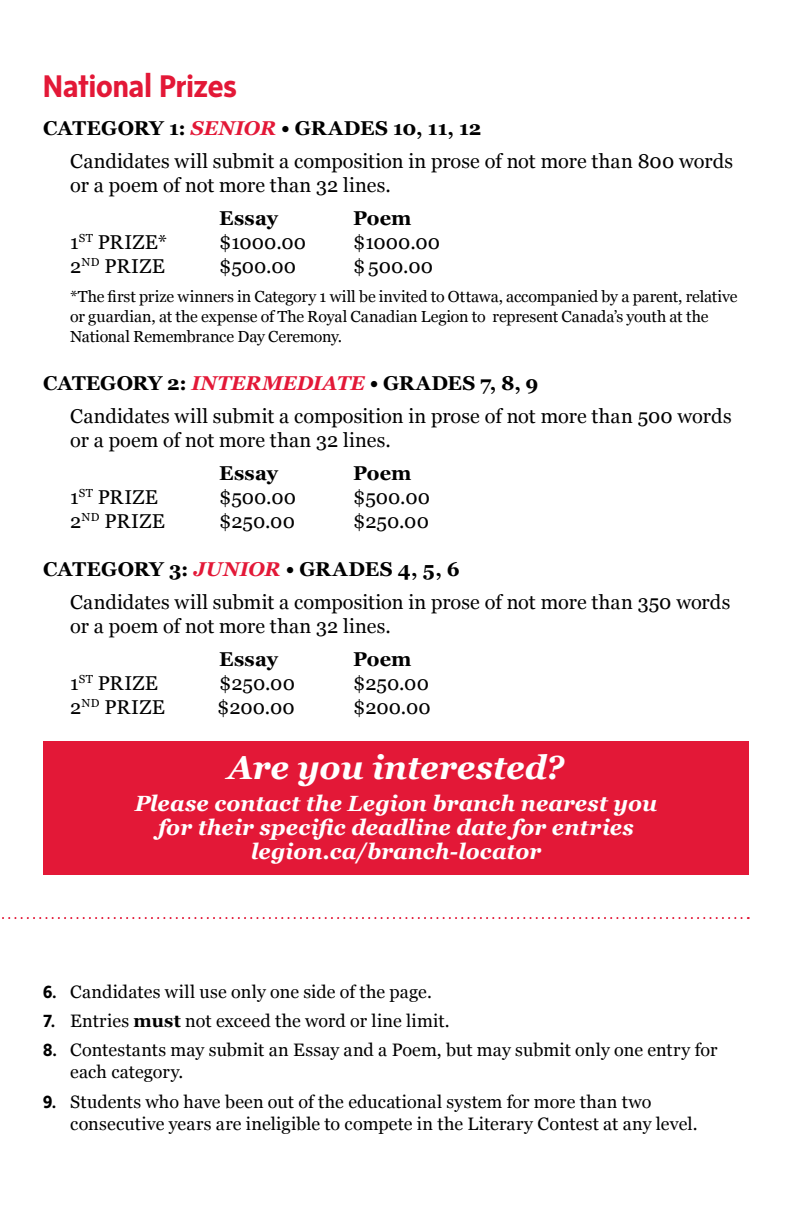
<style>
.page{position:relative;width:792px;height:1224px;background:#fff}
.page>*{position:absolute;margin:0;border:0;box-sizing:border-box;transform-origin:0 0}
.t1{font:italic 700 33.4px "Georgia";letter-spacing:-.005em;color:#fff}
.t2{font:700 32px "Sense";letter-spacing:-.005em;color:#e31837}
.t3{font:italic 700 22px/24px "Georgia";color:#fff;text-align:center}
.t4{font:20px/33px "Georgia";letter-spacing:.005em;color:#000}
.t5{font:700 20px "Georgia";letter-spacing:.01em;color:#000}
.t6{font:18px/22px "Georgia";letter-spacing:.005em;color:#000}
.t7{font:16px/20px "Georgia";letter-spacing:-.005em;color:#000}
.s1{font-weight:700}
.s2{font-weight:700;font-style:italic;color:#e31837}
.s3{font-family:"Sense";font-weight:700}
</style>
<div class="page">
<svg style="left:2px;top:917px;width:747px;height:2px"></svg>
<div style="left:43px;top:741px;width:706px;height:134px;background:#e31837"></div>
<h2 class="t2" style="left:43px;top:67px;width:195px">National Prizes</h2>
<p class="t4" style="left:70px;top:111px;width:664px;text-indent:-27px"><span class="s1">CATEGORY 1:</span> <span class="s2">SENIOR</span> <span class="s1">• GRADES 10, 11, 12<br></span>Candidates will submit a composition in prose of not more than 800 words</p>
<p class="t4" style="left:70px;top:168px;width:322px">or a poem of not more than 32 lines.</p>
<p class="t5" style="left:219px;top:203px;width:60px">Essay</p>
<p class="t5" style="left:353px;top:203px;width:60px">Poem</p>
<p class="t4" style="left:70px;top:225px;width:99px">1<sup>ST</sup> PRIZE*</p>
<p class="t4" style="left:219px;top:225px;width:89px">$1000.00</p>
<p class="t4" style="left:353px;top:225px;width:89px">$1000.00</p>
<p class="t4" style="left:70px;top:249px;width:96px">2<sup>ND</sup> PRIZE</p>
<p class="t4" style="left:219px;top:249px;width:78px">$500.00</p>
<p class="t4" style="left:353px;top:249px;width:81px">$500.00</p>
<p class="t7" style="left:70px;top:286px;width:669px">*The first prize winners in Category 1 will be invited to Ottawa, accompanied by a parent, relative or guardian, at the expense of The Royal Canadian Legion to represent Canada’s youth at the<br>National Remembrance Day Ceremony.</p>
<p class="t4" style="left:70px;top:366px;width:663px;text-indent:-27px"><span class="s1">CATEGORY 2:</span> <span class="s2">INTERMEDIATE</span> <span class="s1">• GRADES 7, 8, 9<br></span>Candidates will submit a composition in prose of not more than 500 words</p>
<p class="t4" style="left:70px;top:423px;width:322px">or a poem of not more than 32 lines.</p>
<p class="t5" style="left:219px;top:458px;width:60px">Essay</p>
<p class="t5" style="left:353px;top:458px;width:60px">Poem</p>
<p class="t4" style="left:70px;top:480px;width:89px">1<sup>ST</sup> PRIZE</p>
<p class="t4" style="left:219px;top:480px;width:78px">$500.00</p>
<p class="t4" style="left:353px;top:480px;width:78px">$500.00</p>
<p class="t4" style="left:70px;top:504px;width:96px">2<sup>ND</sup> PRIZE</p>
<p class="t4" style="left:219px;top:504px;width:77px">$250.00</p>
<p class="t4" style="left:353px;top:504px;width:77px">$250.00</p>
<p class="t4" style="left:70px;top:552px;width:662px;text-indent:-27px"><span class="s1">CATEGORY 3:</span> <span class="s2">JUNIOR</span> <span class="s1">• GRADES 4, 5, 6<br></span>Candidates will submit a composition in prose of not more than 350 words</p>
<p class="t4" style="left:70px;top:609px;width:322px">or a poem of not more than 32 lines.</p>
<p class="t5" style="left:219px;top:644px;width:60px">Essay</p>
<p class="t5" style="left:353px;top:644px;width:60px">Poem</p>
<p class="t4" style="left:70px;top:666px;width:89px">1<sup>ST</sup> PRIZE</p>
<p class="t4" style="left:219px;top:666px;width:77px">$250.00</p>
<p class="t4" style="left:353px;top:666px;width:77px">$250.00</p>
<p class="t4" style="left:70px;top:690px;width:96px">2<sup>ND</sup> PRIZE</p>
<p class="t4" style="left:217px;top:690px;width:79px">$200.00</p>
<p class="t4" style="left:353px;top:690px;width:79px">$200.00</p>
<h1 class="t1" style="left:228px;top:743px;width:338px">Are you interested?</h1>
<p class="t3" style="left:135px;top:790px;width:524px">Please contact the Legion branch nearest you for their specific deadline date for entries legion.ca/branch-locator</p>
<p class="t6" style="left:43px;top:980px;width:390px"><span class="s3">6.</span> Candidates will use only one side of the page.</p>
<p class="t6" style="left:43px;top:1009px;width:408px"><span class="s3">7.</span> Entries <span class="s1">must</span> not exceed the word or line limit.</p>
<p class="t6" style="left:70px;top:1038px;width:649px;text-indent:-27px"><span class="s3">8.</span> Contestants may submit an Essay and a Poem, but may submit only one entry for each category.</p>
<p class="t6" style="left:70px;top:1090px;width:629px;text-indent:-27px"><span class="s3">9.</span> Students who have been out of the educational system for more than two consecutive years are ineligible to compete in the Literary Contest at any level.</p>
</div>
